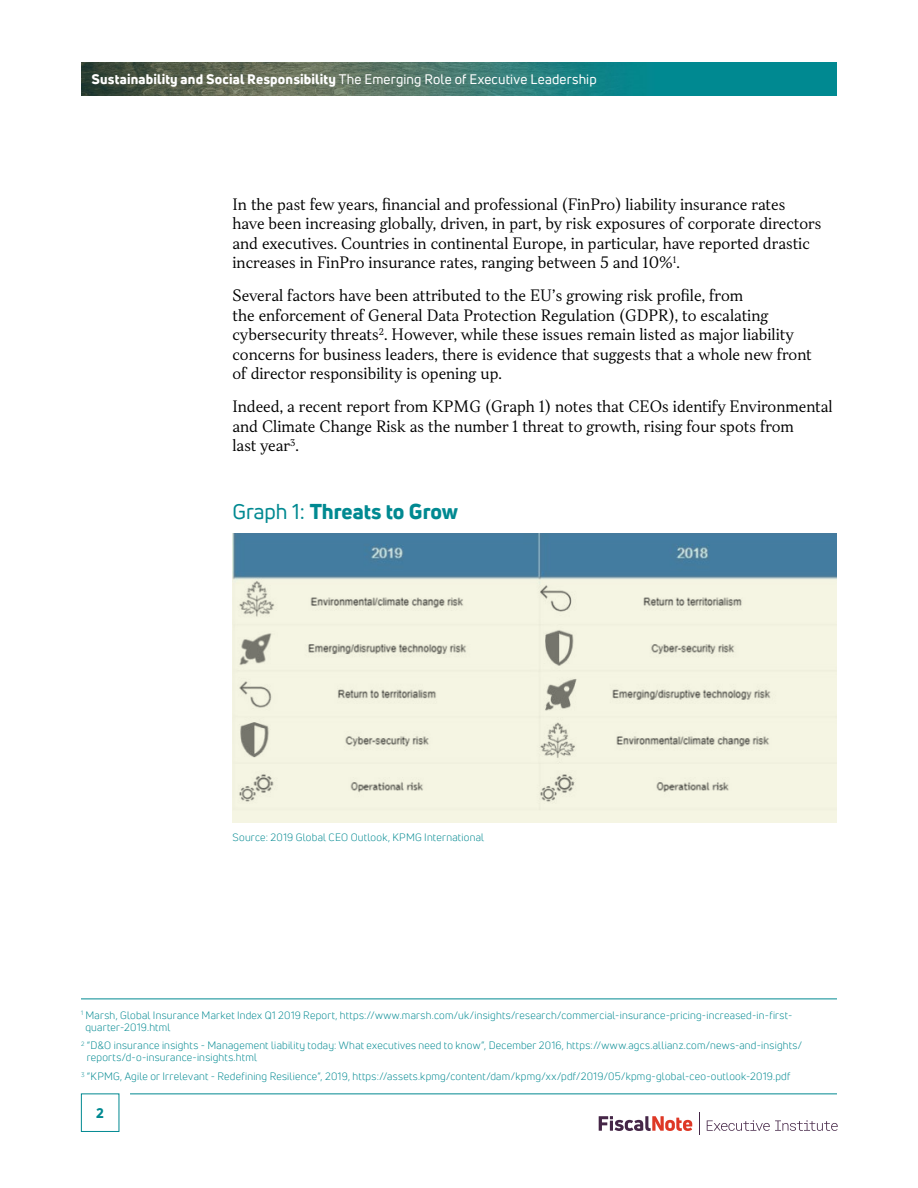
<style>
.page{position:relative;width:918px;height:1188px;background:#fff}
.page>*{position:absolute;margin:0;border:0;box-sizing:border-box;transform-origin:0 0}
.Graph_Titles{font:800 21px "Uni Neue";color:#008991}
.Body{font:300 15px/19.5px "TT Jenevers";color:#000}
.t1{font:800 13.5px "Uni Neue";letter-spacing:.01em;color:#fff}
.t2{font:800 13.5px "Uni Neue";color:#008991}
.footnotes{font:10.5px/12px "Uni Neue";letter-spacing:.025em;color:#008991}
.s1{font-weight:400}
</style>
<div class="page">
<img style="left:81px;top:62px;width:756px;height:34px">
<hr style="left:130px;top:1094px;width:707px;height:1px;background:#008991">
<div style="left:81px;top:1094px;width:38px;height:38px;border:1px solid #008991"></div>
<svg style="left:599px;top:1116px;width:93px;height:15px"></svg>
<svg style="left:699px;top:1112px;width:1px;height:23px"></svg>
<svg style="left:707px;top:1120px;width:131px;height:11px"></svg>
<hr style="left:81px;top:999px;width:756px;height:1px;background:#008991">
<img style="left:233px;top:533px;width:604px;height:288px">
<p class="t1" style="left:91px;top:70px;width:507px">Sustainability and Social Responsibility <span class="s1">The Emerging Role of Executive Leadership</span></p>
<p class="Body" style="left:232px;top:195px;width:590px">In the past few years, financial and professional (FinPro) liability insurance rates<br>have been increasing globally, driven, in part, by risk exposures of corporate directors and executives. Countries in continental Europe, in particular, have reported drastic increases in FinPro insurance rates, ranging between 5 and 10%<sup>1</sup>.</p>
<p class="Body" style="left:232px;top:286px;width:581px">Several factors have been attributed to the EU’s growing risk profile, from<br>the enforcement of General Data Protection Regulation (GDPR), to escalating cybersecurity threats<sup>2</sup>. However, while these issues remain listed as major liability concerns for business leaders, there is evidence that suggests that a whole new front of director responsibility is opening up.</p>
<p class="Body" style="left:232px;top:397px;width:602px">Indeed, a recent report from KPMG (Graph 1) notes that CEOs identify Environmental and Climate Change Risk as the number 1 threat to growth, rising four spots from<br>last year<sup>3</sup>.</p>
<p class="Graph_Titles" style="left:232px;top:497px;width:227px"><span class="s1">Graph 1:</span> Threats to Grow</p>
<p class="footnotes" style="left:232px;top:831px;width:253px">Source: 2019 Global CEO Outlook, KPMG International</p>
<p class="footnotes" style="left:85px;top:1009px;width:708px;text-indent:-4px"><sup>1</sup> Marsh, Global Insurance Market Index Q1 2019 Report, https://www.marsh.com/uk/insights/research/commercial-insurance-pricing-increased-in-first&shy;quarter-2019.html</p>
<p class="footnotes" style="left:87px;top:1039px;width:717px;text-indent:-6px"><sup>2</sup> “D&amp;O insurance insights - Management liability today: What executives need to know”, December 2016, https://www.agcs.allianz.com/news-and-insights/ reports/d-o-insurance-insights.html</p>
<p class="footnotes" style="left:81px;top:1070px;width:711px"><sup>3</sup> “KPMG, Agile or Irrelevant - Redefining Resilience”, 2019, https://assets.kpmg/content/dam/kpmg/xx/pdf/2019/05/kpmg-global-ceo-outlook-2019.pdf</p>
<p class="t2" style="left:96px;top:1104px;width:9px">2</p>
</div>
